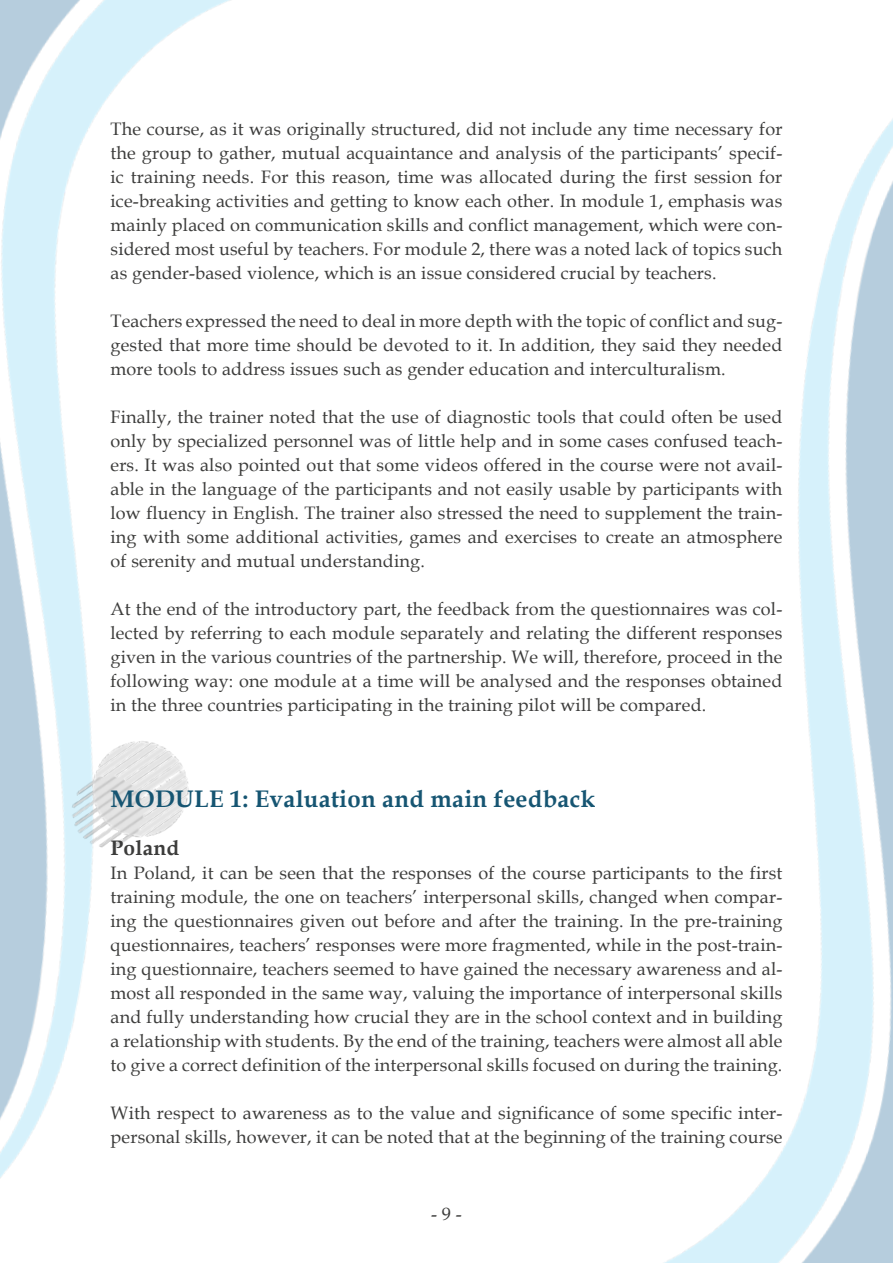
<style>
.page{position:relative;width:893px;height:1263px;background:#fff}
.page>*{position:absolute;margin:0;border:0;box-sizing:border-box;transform-origin:0 0}
.t1{font:700 24px "Book Antiqua";letter-spacing:.01em;color:#165572}
.t2{font:700 21px "Book Antiqua";letter-spacing:.01em;color:#3c3c3b}
.t3{font:18px/24px "Book Antiqua";letter-spacing:.01em;color:#3c3c3b;text-align:justify}
</style>
<div class="page">
<img style="left:0;top:0;width:231px;height:1178px">
<img style="left:664px;top:119px;width:229px;height:1144px">
<img style="left:56px;top:721px;width:148px;height:146px">
<p class="t3" style="left:111px;top:116px;width:673px">The course, as it was originally structured, did not include any time necessary for the group to gather, mutual acquaintance and analysis of the participants’ specif&shy;ic training needs. For this reason, time was allocated during the first session for ice-breaking activities and getting to know each other. In module 1, emphasis was mainly placed on communication skills and conflict management, which were con&shy;sidered most useful by teachers. For module 2, there was a noted lack of topics such as gender-based violence, which is an issue considered crucial by teachers.</p>
<p class="t3" style="left:111px;top:308px;width:673px">Teachers expressed the need to deal in more depth with the topic of conflict and sug&shy;gested that more time should be devoted to it. In addition, they said they needed more tools to address issues such as gender education and interculturalism.</p>
<p class="t3" style="left:111px;top:404px;width:673px">Finally, the trainer noted that the use of diagnostic tools that could often be used only by specialized personnel was of little help and in some cases confused teach&shy;ers. It was also pointed out that some videos offered in the course were not avail&shy;able in the language of the participants and not easily usable by participants with low fluency in English. The trainer also stressed the need to supplement the train&shy;ing with some additional activities, games and exercises to create an atmosphere of serenity and mutual understanding.</p>
<p class="t3" style="left:110px;top:596px;width:673px">At the end of the introductory part, the feedback from the questionnaires was col&shy;lected by referring to each module separately and relating the different responses given in the various countries of the partnership. We will, therefore, proceed in the following way: one module at a time will be analysed and the responses obtained in the three countries participating in the training pilot will be compared.</p>
<h1 class="t1" style="left:111px;top:782px;width:486px">MODULE 1: Evaluation and main feedback</h1>
<p class="t2" style="left:111px;top:833px;width:70px">Poland</p>
<p class="t3" style="left:111px;top:860px;width:673px">In Poland, it can be seen that the responses of the course participants to the first training module, the one on teachers’ interpersonal skills, changed when compar&shy;ing the questionnaires given out before and after the training. In the pre-training questionnaires, teachers’ responses were more fragmented, while in the post-train&shy;ing questionnaire, teachers seemed to have gained the necessary awareness and al&shy;most all responded in the same way, valuing the importance of interpersonal skills and fully understanding how crucial they are in the school context and in building a relationship with students. By the end of the training, teachers were almost all able to give a correct definition of the interpersonal skills focused on during the training.</p>
<p class="t3" style="left:111px;top:1100px;width:673px">With respect to awareness as to the value and significance of some specific inter&shy;personal skills, however, it can be noted that at the beginning of the training course</p>
<p class="t3" style="left:431px;top:1201px;width:32px">- 9 -</p>
</div>
